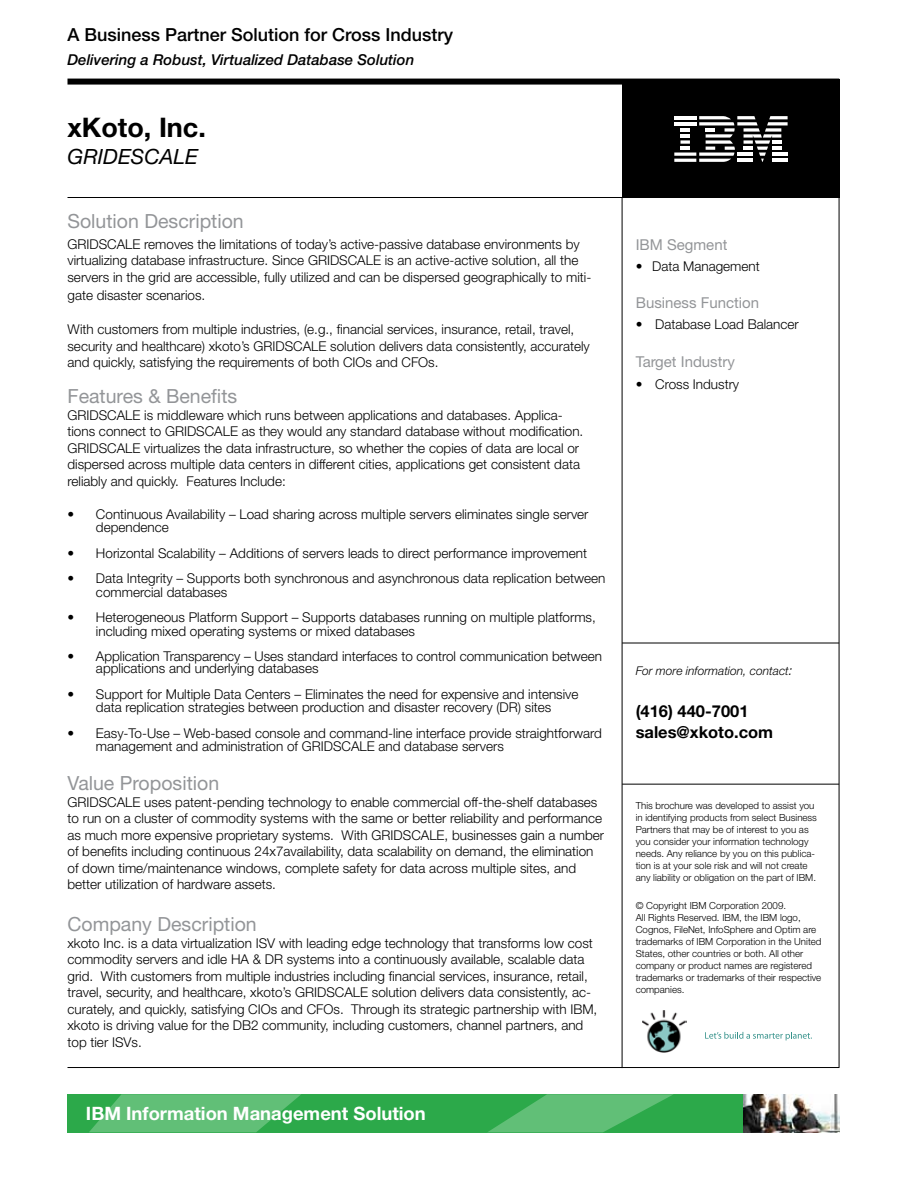
<style>
.page{position:relative;width:918px;height:1188px;background:#fff}
.page>*{position:absolute;margin:0;border:0;box-sizing:border-box;transform-origin:0 0}
.t1{font:700 27px "Helvetica Neue";color:#000}
.t2{font:italic 21px "Helvetica Neue";color:#000}
.t3{font:19.5px "Helvetica Neue LT Std";color:#939598}
.t4{font:700 18.45px "Helvetica Neue LT Std";color:#fff}
.t5{font:500 18px "Helvetica Neue LT Std";color:#000}
.t6{font:700 16.5px/21px "Helvetica Neue";color:#000}
.t7{font:italic 500 15px "Helvetica Neue";color:#000}
.t8{font:15px "Helvetica Neue LT Std";color:#939598}
.t9{font:300 13.5px/16.5px "Helvetica Neue";color:#000}
.t10{font:italic 300 12px "Helvetica Neue";color:#000}
.t11{font:300 9.75px/12px "Helvetica Neue";color:#000}
.s1{font-size:13.5px}
</style>
<div class="page">
<div style="left:622px;top:79px;width:217px;height:119px;background:#000"></div>
<svg style="left:674px;top:116px;width:114px;height:46px"></svg>
<hr style="left:737px;top:159px;width:16px;height:3px;background:#fff">
<hr style="left:674px;top:159px;width:22px;height:3px;background:#fff">
<hr style="left:622px;top:784px;width:217px;height:1px;background:#000">
<hr style="left:622px;top:643px;width:217px;height:1px;background:#000">
<img style="left:642px;top:1011px;width:44px;height:42px">
<svg style="left:705px;top:1032px;width:107px;height:8px"></svg>
<div style="left:68px;top:1094px;width:676px;height:38px;background:#2ca94a"></div>
<svg style="left:89px;top:1094px;width:212px;height:38px"></svg>
<svg style="left:488px;top:1094px;width:185px;height:38px"></svg>
<img style="left:743px;top:1094px;width:96px;height:38px">
<div style="left:68px;top:79px;width:771px;height:6px;background:#000"></div>
<hr style="left:68px;top:197px;width:771px;height:1px;background:#000">
<hr style="left:68px;top:1067px;width:771px;height:1px;background:#000">
<hr style="left:622px;top:198px;width:1px;height:870px;background:#000">
<hr style="left:839px;top:198px;width:1px;height:870px;background:#000">
<h3 class="t5" style="left:68px;top:24px;width:387px">A Business Partner Solution for Cross Industry</h3>
<p class="t7" style="left:68px;top:51px;width:348px">Delivering a Robust, Virtualized Database Solution</p>
<h1 class="t1" style="left:68px;top:110px;width:140px">xKoto, Inc.</h1>
<h2 class="t2" style="left:68px;top:144px;width:132px">GRIDESCALE</h2>
<h3 class="t3" style="left:68px;top:209px;width:178px">Solution Description</h3>
<p class="t9" style="left:68px;top:235px;width:525px">GRIDSCALE removes the limitations of today’s active-passive database environments by virtualizing database infrastructure. Since GRIDSCALE is an active-active solution, all the servers in the grid are accessible, fully utilized and can be dispersed geographically to miti-</p>
<p class="t9" style="left:68px;top:286px;width:139px">gate disaster scenarios.</p>
<p class="t9" style="left:68px;top:321px;width:524px">With customers from multiple industries, (e.g., financial services, insurance, retail, travel, security and healthcare) xkoto’s GRIDSCALE solution delivers data consistently, accurately and quickly, satisfying the requirements of both CIOs and CFOs.</p>
<h3 class="t3" style="left:68px;top:385px;width:171px">Features &amp; Benefits</h3>
<p class="t9" style="left:68px;top:406px;width:517px">GRIDSCALE is middleware which runs between applications and databases. Applica&shy;tions connect to GRIDSCALE as they would any standard database without modification.<br>GRIDSCALE virtualizes the data infrastructure, so whether the copies of data are local or dispersed across multiple data centers in different cities, applications get consistent data reliably and quickly. Features Include:</p>
<p class="t9" style="left:96px;top:507px;width:494px;line-height:13.5px;text-indent:-28px">• Continuous Availability – Load sharing across multiple servers eliminates single server dependence</p>
<p class="t9" style="left:68px;top:544px;width:521px">• Horizontal Scalability – Additions of servers leads to direct performance improvement</p>
<p class="t9" style="left:96px;top:571px;width:511px;line-height:13.5px;text-indent:-28px">• Data Integrity – Supports both synchronous and asynchronous data replication between commercial databases</p>
<p class="t9" style="left:96px;top:610px;width:501px;line-height:13.5px;text-indent:-28px">• Heterogeneous Platform Support – Supports databases running on multiple platforms, including mixed operating systems or mixed databases</p>
<p class="t9" style="left:96px;top:650px;width:507px;line-height:12px;text-indent:-28px">• Application Transparency – Uses standard interfaces to control communication between applications and underlying databases</p>
<p class="t9" style="left:68px;top:687px;width:513px;line-height:13.5px;text-align:center">• Support for Multiple Data Centers – Eliminates the need for expensive and intensive data replication strategies between production and disaster recovery (DR) sites</p>
<p class="t9" style="left:96px;top:726px;width:507px;line-height:13.5px;text-indent:-28px">• Easy-To-Use – Web-based console and command-line interface provide straightforward management and administration of GRIDSCALE and database servers</p>
<h3 class="t3" style="left:68px;top:772px;width:153px">Value Proposition</h3>
<p class="t9" style="left:68px;top:793px;width:538px">GRIDSCALE uses patent-pending technology to enable commercial off-the-shelf databases to run on a cluster of commodity systems with the same or better reliability and performance as much more expensive proprietary systems. With GRIDSCALE, businesses gain a number of benefits including continuous 24x7availability, data scalability on demand, the elimination of down time/maintenance windows, complete safety for data across multiple sites, and better utilization of hardware assets.</p>
<h3 class="t3" style="left:68px;top:913px;width:191px">Company Description</h3>
<p class="t9" style="left:68px;top:934px;width:531px">xkoto Inc. is a data virtualization ISV with leading edge technology that transforms low cost commodity servers and idle HA &amp; DR systems into a continuously available, scalable data grid. With customers from multiple industries including financial services, insurance, retail, travel, security, and healthcare, xkoto’s GRIDSCALE solution delivers data consistently, ac&shy;curately, and quickly, satisfying CIOs and CFOs. Through its strategic partnership with IBM, xkoto is driving value for the DB2 community, including customers, channel partners, and top tier ISVs.</p>
<h3 class="t4" style="left:86px;top:1102px;width:341px">IBM Information Management Solution</h3>
<p class="t8" style="left:636px;top:236px;width:93px">IBM Segment</p>
<p class="t9" style="left:636px;top:257px;width:126px">• Data Management</p>
<p class="t8" style="left:636px;top:294px;width:125px">Business Function</p>
<p class="t9" style="left:636px;top:316px;width:165px">• Database Load Balancer</p>
<p class="t8" style="left:636px;top:352px;width:101px">Target Industry</p>
<p class="t9" style="left:636px;top:376px;width:105px">• Cross Industry</p>
<p class="t10" style="left:636px;top:664px;width:158px">For more information, contact<span class="s1">:</span></p>
<p class="t6" style="left:636px;top:701px;width:139px">(416) 440-7001 sales@xkoto.com</p>
<p class="t11" style="left:636px;top:799px;width:183px">This brochure was developed to assist you in identifying products from select Business Partners that may be of interest to you as you consider your information technology needs. Any reliance by you on this publica&shy;tion is at your sole risk and will not create any liability or obligation on the part of IBM.</p>
<p class="t11" style="left:636px;top:899px;width:187px">© Copyright IBM Corporation 2009.<br>All Rights Reserved. IBM, the IBM logo, Cognos, FileNet, InfoSphere and Optim are trademarks of IBM Corporation in the United States, other countries or both. All other company or product names are registered trademarks or trademarks of their respective companies.</p>
</div>
